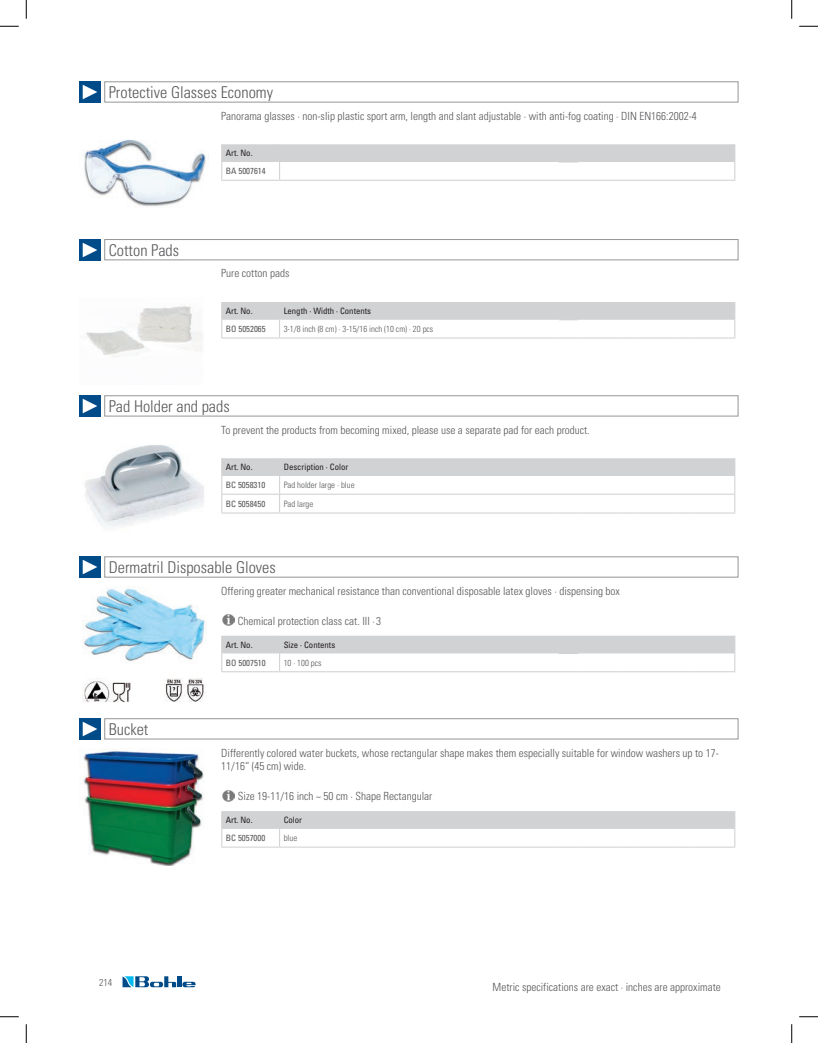
<style>
.page{position:relative;width:818px;height:1043px;background:#fff}
.page>*{position:absolute;margin:0;border:0;box-sizing:border-box;transform-origin:0 0}
.t1{font:300 condensed 16.25px "Univers";color:#57585a}
.t2{font:300 condensed 11.25px/13.5px "Univers";color:#57585a}
.t3{font:300 condensed 10px "Univers";color:#57585a}
.t4{font:condensed 8.75px "Univers";color:#231f20}
.t5{font:300 condensed 8.75px "Univers";color:#57585a}
.t6{font:condensed 8.75px "Univers";color:#57585a}
</style>
<div class="page">
<img style="left:79px;top:81px;width:22px;height:22px">
<img style="left:84px;top:140px;width:125px;height:67px">
<img style="left:79px;top:239px;width:22px;height:21px">
<img style="left:86px;top:306px;width:117px;height:51px">
<img style="left:79px;top:395px;width:22px;height:21px">
<img style="left:85px;top:445px;width:119px;height:82px">
<img style="left:79px;top:556px;width:22px;height:21px">
<img style="left:82px;top:586px;width:123px;height:117px">
<img style="left:79px;top:718px;width:22px;height:21px">
<img style="left:83px;top:748px;width:121px;height:117px">
<svg style="left:176px;top:976px;width:6px;height:11px"></svg>
<svg style="left:182px;top:981px;width:13px;height:6px"></svg>
<hr style="left:177px;top:976px;width:4px;height:11px;background:#004b87">
<svg style="left:122px;top:976px;width:54px;height:11px"></svg>
<div style="left:104px;top:81px;width:634px;height:22px;border:1px solid #939598"></div>
<svg style="left:221px;top:144px;width:514px;height:37px"></svg>
<div style="left:104px;top:239px;width:634px;height:21px;border:1px solid #939598"></div>
<svg style="left:221px;top:302px;width:514px;height:36px"></svg>
<div style="left:104px;top:395px;width:634px;height:21px;border:1px solid #939598"></div>
<svg style="left:221px;top:458px;width:514px;height:55px"></svg>
<hr style="left:695px;top:512px;width:40px;height:1px;background:#d1d2d4">
<div style="left:104px;top:556px;width:634px;height:21px;border:1px solid #939598"></div>
<img style="left:222px;top:614px;width:12px;height:12px">
<svg style="left:221px;top:635px;width:514px;height:37px"></svg>
<div style="left:104px;top:718px;width:634px;height:21px;border:1px solid #939598"></div>
<img style="left:222px;top:790px;width:12px;height:11px">
<svg style="left:221px;top:811px;width:514px;height:36px"></svg>
<hr style="left:695px;top:846px;width:40px;height:1px;background:#d1d2d4">
<svg style="left:0;top:25px;width:19px;height:2px"></svg>
<svg style="left:799px;top:25px;width:19px;height:2px"></svg>
<svg style="left:0;top:1016px;width:19px;height:1px"></svg>
<svg style="left:799px;top:1016px;width:19px;height:1px"></svg>
<svg style="left:25px;top:0;width:2px;height:19px"></svg>
<svg style="left:25px;top:1024px;width:2px;height:18px"></svg>
<svg style="left:791px;top:0;width:1px;height:19px"></svg>
<svg style="left:791px;top:1024px;width:1px;height:18px"></svg>
<h1 class="t1" style="left:109px;top:82px;width:166px">Protective Glasses Economy</h1>
<p class="t2" style="left:221px;top:109px;width:477px">Panorama glasses · non-slip plastic sport arm, length and slant adjustable · with anti-fog coating · DIN EN166:2002-4</p>
<p class="t4" style="left:226px;top:148px;width:28px">Art. No.</p>
<p class="t6" style="left:226px;top:165px;width:41px">BA 5007614</p>
<h1 class="t1" style="left:109px;top:240px;width:72px">Cotton Pads</h1>
<p class="t2" style="left:221px;top:267px;width:70px">Pure cotton pads</p>
<p class="t4" style="left:226px;top:305px;width:28px">Art. No.</p>
<p class="t4" style="left:283px;top:305px;width:89px">Length · Width · Contents</p>
<p class="t6" style="left:226px;top:323px;width:41px">BO 5052065</p>
<p class="t5" style="left:283px;top:323px;width:151px">3-1/8 inch (8 cm) · 3-15/16 inch (10 cm) · 20 pcs</p>
<h1 class="t1" style="left:109px;top:396px;width:122px">Pad Holder and pads</h1>
<p class="t2" style="left:221px;top:423px;width:370px">To prevent the products from becoming mixed, please use a separate pad for each product.</p>
<p class="t4" style="left:226px;top:461px;width:28px">Art. No.</p>
<p class="t4" style="left:283px;top:461px;width:66px">Description · Color</p>
<p class="t6" style="left:226px;top:479px;width:41px">BC 5058310</p>
<p class="t5" style="left:283px;top:479px;width:72px">Pad holder large · blue</p>
<p class="t6" style="left:226px;top:498px;width:41px">BC 5058450</p>
<p class="t5" style="left:283px;top:498px;width:31px">Pad large</p>
<h1 class="t1" style="left:109px;top:557px;width:168px">Dermatril Disposable Gloves</h1>
<p class="t2" style="left:221px;top:584px;width:400px">Offering greater mechanical resistance than conventional disposable latex gloves · dispensing box</p>
<p class="t2" style="left:238px;top:614px;width:145px">Chemical protection class cat. III · 3</p>
<p class="t4" style="left:226px;top:639px;width:28px">Art. No.</p>
<p class="t4" style="left:283px;top:639px;width:53px">Size · Contents</p>
<p class="t6" style="left:226px;top:657px;width:41px">BO 5007510</p>
<p class="t5" style="left:283px;top:657px;width:39px">10 · 100 pcs</p>
<h1 class="t1" style="left:109px;top:719px;width:41px">Bucket</h1>
<p class="t3" style="left:99px;top:976px;width:15px">214</p>
<p class="t2" style="left:221px;top:745px;width:499px">Differently colored water buckets, whose rectangular shape makes them especially suitable for window washers up to 17-<br>11/16“ (45 cm) wide.</p>
<p class="t2" style="left:238px;top:789px;width:196px">Size 19-11/16 inch ~ 50 cm · Shape Rectangular</p>
<p class="t4" style="left:226px;top:814px;width:28px">Art. No.</p>
<p class="t4" style="left:283px;top:814px;width:20px">Color</p>
<p class="t6" style="left:226px;top:832px;width:41px">BC 5057000</p>
<p class="t5" style="left:283px;top:832px;width:15px">blue</p>
<p class="t2" style="left:492px;top:980px;width:230px">Metric specifications are exact · inches are approximate</p>
</div>
